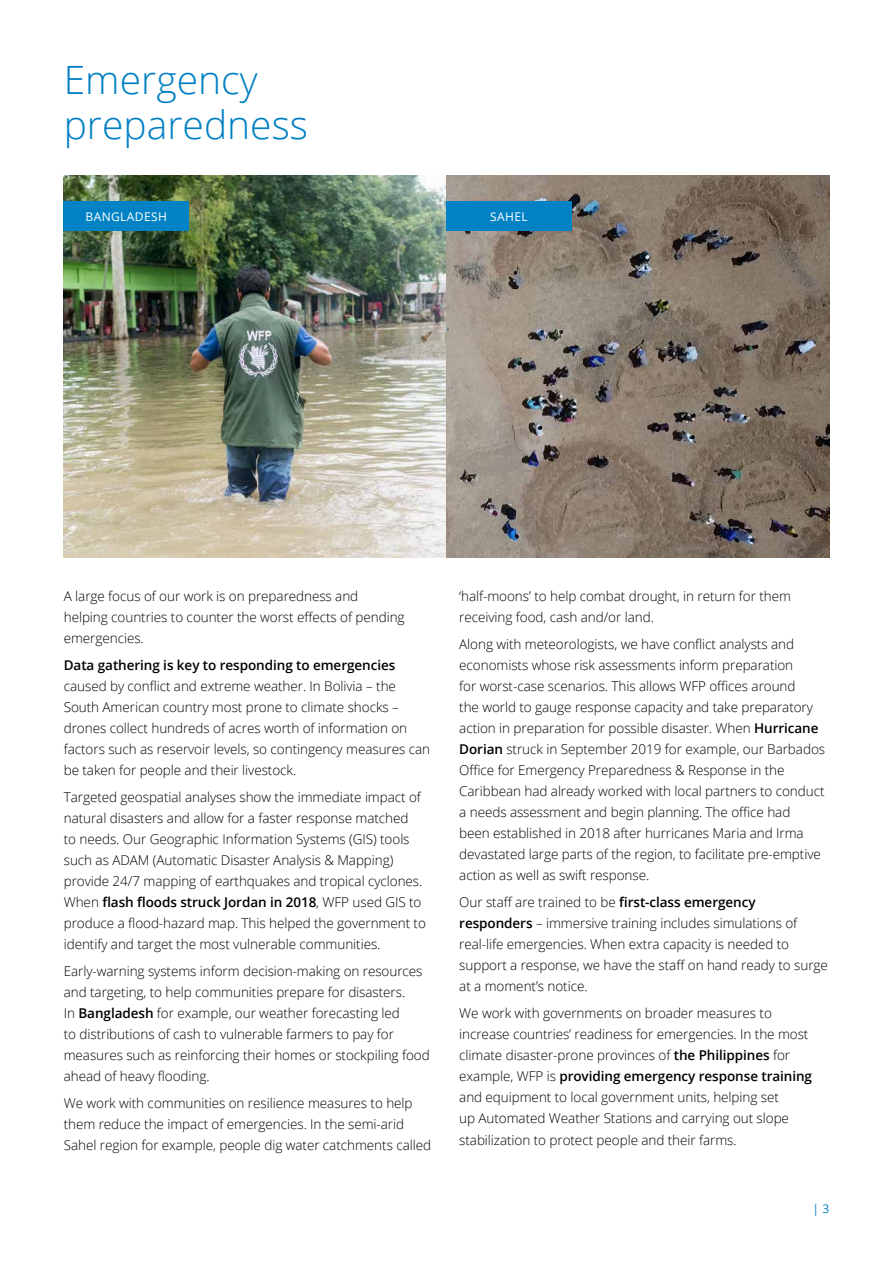
<style>
.page{position:relative;width:893px;height:1263px;background:#fff}
.page>*{position:absolute;margin:0;border:0;box-sizing:border-box;transform-origin:0 0}
.t1{font:300 39px/45px "Open Sans";color:#0080c3}
.t2{font:300 13.5px/21px "Open Sans";letter-spacing:-.005em;color:#000}
.t3{font:600 13.5px "Open Sans";letter-spacing:-.005em;color:#000}
.t4{font:12px "Open Sans";letter-spacing:.035em;color:#fff}
.t5{font:12px "Open Sans";color:#0080c3}
.s1{font-weight:600}
</style>
<div class="page">
<img style="left:64px;top:175px;width:765px;height:383px">
<div style="left:64px;top:201px;width:125px;height:30px;background:#0082c4"></div>
<div style="left:446px;top:201px;width:125px;height:30px;background:#0082c4"></div>
<h1 class="t1" style="left:64px;top:56px;width:246px">Emergency preparedness</h1>
<p class="t4" style="left:85px;top:209px;width:83px">BANGLADESH</p>
<p class="t4" style="left:490px;top:209px;width:39px">SAHEL</p>
<p class="t2" style="left:64px;top:585px;width:342px">A large focus of our work is on preparedness and helping countries to counter the worst effects of pending emergencies.</p>
<p class="t3" style="left:64px;top:656px;width:333px">Data gathering is key to responding to emergencies</p>
<p class="t2" style="left:64px;top:675px;width:368px">caused by conflict and extreme weather. In Bolivia – the South American country most prone to climate shocks – drones collect hundreds of acres worth of information on factors such as reservoir levels, so contingency measures can be taken for people and their livestock.</p>
<p class="t2" style="left:64px;top:786px;width:364px">Targeted geospatial analyses show the immediate impact of natural disasters and allow for a faster response matched<br>to needs. Our Geographic Information Systems (GIS) tools such as ADAM (Automatic Disaster Analysis &amp; Mapping) provide 24/7 mapping of earthquakes and tropical cyclones.<br>When <span class="s1">flash floods struck Jordan in 2018</span>, WFP used GIS to produce a flood-hazard map. This helped the government to identify and target the most vulnerable communities.</p>
<p class="t2" style="left:64px;top:960px;width:367px">Early-warning systems inform decision-making on resources and targeting, to help communities prepare for disasters.<br>In <span class="s1">Bangladesh</span> for example, our weather forecasting led<br>to distributions of cash to vulnerable farmers to pay for measures such as reinforcing their homes or stockpiling food ahead of heavy flooding.</p>
<p class="t2" style="left:64px;top:1092px;width:369px">We work with communities on resilience measures to help them reduce the impact of emergencies. In the semi-arid<br>Sahel region for example, people dig water catchments called</p>
<p class="t2" style="left:459px;top:585px;width:333px">‘half-moons’ to help combat drought, in return for them receiving food, cash and/or land.</p>
<p class="t2" style="left:459px;top:633px;width:367px">Along with meteorologists, we have conflict analysts and economists whose risk assessments inform preparation<br>for worst-case scenarios. This allows WFP offices around<br>the world to gauge response capacity and take preparatory action in preparation for possible disaster. When <span class="s1">Hurricane Dorian</span> struck in September 2019 for example, our Barbados Office for Emergency Preparedness &amp; Response in the Caribbean had already worked with local partners to conduct a needs assessment and begin planning. The office had<br>been established in 2018 after hurricanes Maria and Irma devastated large parts of the region, to facilitate pre-emptive action as well as swift response.</p>
<p class="t2" style="left:459px;top:892px;width:370px">Our staff are trained to be <span class="s1">first-class emergency responders</span> – immersive training includes simulations of real-life emergencies. When extra capacity is needed to support a response, we have the staff on hand ready to surge at a moment’s notice.</p>
<p class="t2" style="left:459px;top:1003px;width:354px">We work with governments on broader measures to increase countries’ readiness for emergencies. In the most climate disaster-prone provinces of <span class="s1">the Philippines</span> for example, WFP is <span class="s1">providing emergency response training </span>and equipment to local government units, helping set<br>up Automated Weather Stations and carrying out slope stabilization to protect people and their farms.</p>
<p class="t5" style="left:813px;top:1201px;width:18px">| 3</p>
</div>
